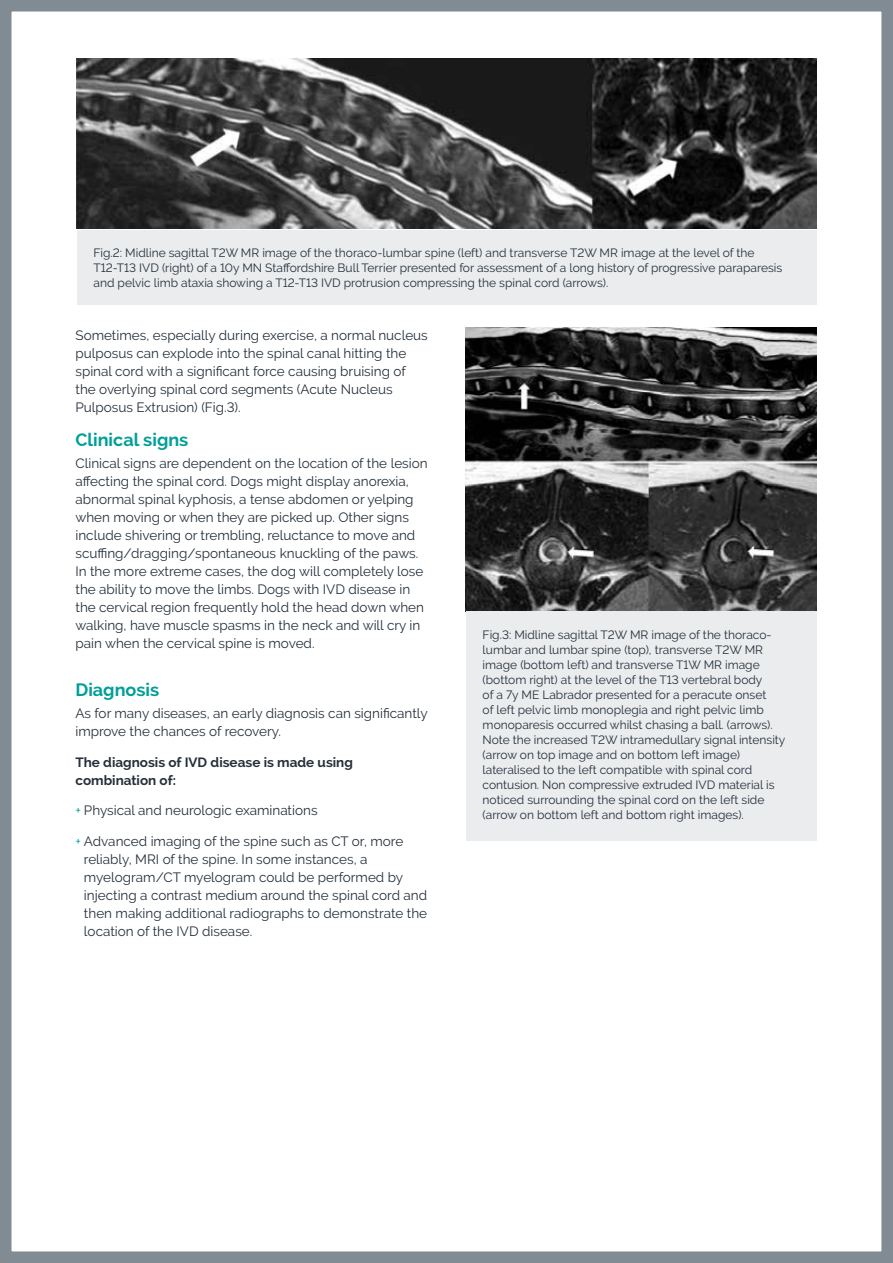
<style>
.page{position:relative;width:893px;height:1263px;background:#fff}
.page>*{position:absolute;margin:0;border:0;box-sizing:border-box;transform-origin:0 0}
.t1{font:700 18px "Raleway";color:#009f98}
.t2{font:13.5px/18px "Raleway";color:#25303b}
.t3{font:700 13.5px/18px "Raleway";color:#25303b}
.t4{font:12px/15px "Raleway";color:#25303b}
.s1{color:#009f98}
</style>
<div class="page">
<div style="left:0;top:0;width:893px;height:1263px;border:12px solid #808b94"></div>
<img style="left:77px;top:58px;width:739px;height:171px">
<div style="left:77px;top:230px;width:739px;height:74px;background:#eaecee"></div>
<img style="left:466px;top:327px;width:350px;height:284px">
<div style="left:466px;top:611px;width:350px;height:230px;background:#eaecee"></div>
<p class="t4" style="left:94px;top:246px;width:690px">Fig.2: Midline sagittal T2W MR image of the thoraco-lumbar spine (left) and transverse T2W MR image at the level of the<br>T12-T13 IVD (right) of a 10y MN Staffordshire Bull Terrier presented for assessment of a long history of progressive paraparesis and pelvic limb ataxia showing a T12-T13 IVD protrusion compressing the spinal cord (arrows).</p>
<p class="t2" style="left:75px;top:326px;width:354px">Sometimes, especially during exercise, a normal nucleus pulposus can explode into the spinal canal hitting the spinal cord with a significant force causing bruising of the overlying spinal cord segments (Acute Nucleus Pulposus Extrusion) (Fig.3).</p>
<h1 class="t1" style="left:75px;top:429px;width:114px">Clinical signs</h1>
<p class="t2" style="left:75px;top:454px;width:354px">Clinical signs are dependent on the location of the lesion affecting the spinal cord. Dogs might display anorexia, abnormal spinal kyphosis, a tense abdomen or yelping when moving or when they are picked up. Other signs include shivering or trembling, reluctance to move and scuffing/dragging/spontaneous knuckling of the paws.<br>In the more extreme cases, the dog will completely lose the ability to move the limbs. Dogs with IVD disease in the cervical region frequently hold the head down when walking, have muscle spasms in the neck and will cry in pain when the cervical spine is moved.</p>
<h1 class="t1" style="left:75px;top:679px;width:85px">Diagnosis</h1>
<p class="t2" style="left:75px;top:704px;width:354px">As for many diseases, an early diagnosis can significantly improve the chances of recovery.</p>
<p class="t3" style="left:75px;top:753px;width:279px">The diagnosis of IVD disease is made using combination of:</p>
<p class="t2" style="left:75px;top:802px;width:244px"><span class="s1">+</span> Physical and neurologic examinations</p>
<p class="t2" style="left:84px;top:832px;width:345px;text-indent:-9px"><span class="s1">+</span> Advanced imaging of the spine such as CT or, more reliably, MRI of the spine. In some instances, a myelogram/CT myelogram could be performed by injecting a contrast medium around the spinal cord and then making additional radiographs to demonstrate the location of the IVD disease.</p>
<p class="t4" style="left:483px;top:627px;width:304px">Fig.3: Midline sagittal T2W MR image of the thoraco&shy;lumbar and lumbar spine (top), transverse T2W MR image (bottom left) and transverse T1W MR image (bottom right) at the level of the T13 vertebral body<br>of a 7y ME Labrador presented for a peracute onset<br>of left pelvic limb monoplegia and right pelvic limb monoparesis occurred whilst chasing a ball. (arrows).<br>Note the increased T2W intramedullary signal intensity (arrow on top image and on bottom left image) lateralised to the left compatible with spinal cord contusion. Non compressive extruded IVD material is noticed surrounding the spinal cord on the left side (arrow on bottom left and bottom right images).</p>
</div>
